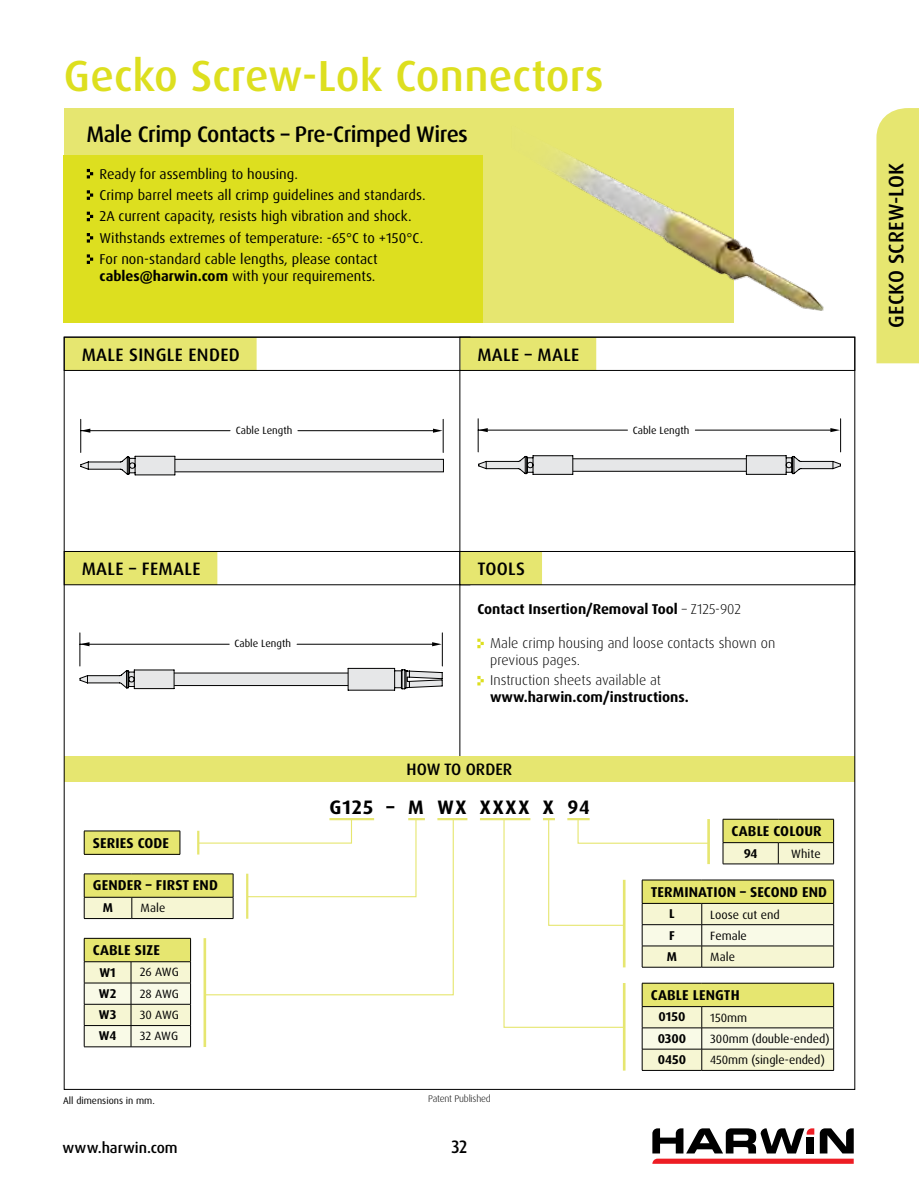
<style>
.page{position:relative;width:919px;height:1187px;background:#fff}
.page>*{position:absolute;margin:0;border:0;box-sizing:border-box;transform-origin:0 0}
.t1{font:500 43.5px "Dax OT";color:#dddf1f}
.t2{font:500 22.5px "Dax OT";letter-spacing:-.02em;color:#000}
.t3{font:500 21px "Dax OT";letter-spacing:.01em;color:#000}
.t4{font:700 19.5px "Dax OT";letter-spacing:.075em;color:#000}
.t5{font:500 18px "Dax OT";letter-spacing:.02em;color:#000}
.t6{font:500 18px "Dax OT";letter-spacing:.02em;color:#000;scale:.9 1}
.t7{font:500 16.5px "Dax OT";color:#000}
.t8{font:500 15px "Dax OT";color:#000}
.t9{font:14.25px/21.3px "Dax OT";color:#000}
.t10{font:700 14.25px "Dax OT";letter-spacing:.01em;color:#000}
.t11{font:300 14.25px/16.5px "Dax OT";color:#000}
.t12{font:700 12.75px "Dax OT";color:#000}
.t13{font:12px "Dax OT";letter-spacing:-.005em;color:#000}
.t14{font:10.5px "Dax OT";color:#000}
.t15{font:9.75px "Dax OT";color:#000}
.t16{font:300 9.75px "Dax OT";letter-spacing:-.02em;color:#000}
.s1{font-weight:700}
.s2{font-weight:300}
</style>
<div class="page">
<div style="left:64px;top:108px;width:669px;height:214px;background:#e6e670"></div>
<div style="left:64px;top:155px;width:419px;height:167px;background:#dddf1f"></div>
<svg style="left:652px;top:1128px;width:201px;height:35px"></svg>
<div style="left:806px;top:1136px;width:8px;height:17px;background:#000"></div>
<div style="left:876px;top:108px;width:42px;height:255px;background:#e6e670"></div>
<svg style="left:87px;top:169px;width:6px;height:9px"></svg>
<svg style="left:87px;top:190px;width:6px;height:10px"></svg>
<svg style="left:87px;top:212px;width:6px;height:9px"></svg>
<svg style="left:87px;top:233px;width:6px;height:9px"></svg>
<svg style="left:87px;top:254px;width:6px;height:10px"></svg>
<div style="left:65px;top:337px;width:191px;height:33px;background:#e6e670"></div>
<div style="left:64px;top:337px;width:406px;height:34px;border:1px solid #000"></div>
<div style="left:460px;top:337px;width:136px;height:33px;background:#e6e670"></div>
<div style="left:459px;top:337px;width:396px;height:34px;border:1px solid #000"></div>
<hr style="left:459px;top:371px;width:1px;height:390px;background:#000">
<svg style="left:477px;top:638px;width:6px;height:10px"></svg>
<svg style="left:477px;top:676px;width:6px;height:9px"></svg>
<div style="left:64px;top:755px;width:790px;height:26px;background:#e6e670"></div>
<div style="left:65px;top:551px;width:152px;height:34px;background:#e6e670"></div>
<div style="left:64px;top:551px;width:406px;height:34px;border:1px solid #000"></div>
<div style="left:460px;top:551px;width:82px;height:34px;background:#e6e670"></div>
<div style="left:459px;top:551px;width:396px;height:34px;border:1px solid #000"></div>
<hr style="left:437px;top:818px;width:30px;height:2px;background:#e6e670">
<hr style="left:480px;top:818px;width:50px;height:2px;background:#e6e670">
<svg style="left:205px;top:818px;width:249px;height:177px"></svg>
<svg style="left:84px;top:818px;width:341px;height:100px"></svg>
<hr style="left:84px;top:918px;width:48px;height:1px;background:#000">
<hr style="left:132px;top:918px;width:101px;height:1px;background:#000">
<hr style="left:246px;top:873px;width:2px;height:45px;background:#e6e670">
<hr style="left:203px;top:938px;width:3px;height:108px;background:#e6e670">
<svg style="left:84px;top:938px;width:107px;height:108px"></svg>
<hr style="left:84px;top:1046px;width:47px;height:1px;background:#000">
<hr style="left:131px;top:1046px;width:60px;height:1px;background:#000">
<hr style="left:642px;top:1070px;width:59px;height:1px;background:#000">
<hr style="left:701px;top:1070px;width:132px;height:1px;background:#000">
<svg style="left:80px;top:418px;width:364px;height:57px"></svg>
<hr style="left:443px;top:419px;width:1px;height:33px;background:#000">
<svg style="left:477px;top:418px;width:364px;height:57px"></svg>
<hr style="left:840px;top:419px;width:1px;height:33px;background:#000">
<hr style="left:695px;top:571px;width:137px;height:1px;background:#000">
<hr style="left:478px;top:571px;width:149px;height:1px;background:#000">
<svg style="left:79px;top:632px;width:364px;height:59px"></svg>
<hr style="left:442px;top:632px;width:1px;height:34px;background:#000">
<hr style="left:296px;top:788px;width:137px;height:1px;background:#000">
<hr style="left:79px;top:788px;width:149px;height:1px;background:#000">
<svg style="left:503px;top:818px;width:331px;height:252px"></svg>
<hr style="left:722px;top:863px;width:56px;height:1px;background:#000">
<hr style="left:778px;top:863px;width:55px;height:1px;background:#000">
<img style="left:546px;top:108px;width:278px;height:214px">
<h1 class="t1" style="left:64px;top:48px;width:541px">Gecko Screw-Lok Connectors</h1>
<h2 class="t2" style="left:86px;top:120px;width:383px">Male Crimp Contacts – Pre-Crimped Wires</h2>
<p class="t9" style="left:100px;top:163px;width:327px">Ready for assembling to housing.<br>Crimp barrel meets all crimp guidelines and standards.<br>2A current capacity, resists high vibration and shock.<br>Withstands extremes of temperature: -65°C to +150°C.<br>For non-standard cable lengths, please contact</p>
<p class="t9" style="left:100px;top:265px;width:277px"><span class="s1">cables@harwin.com</span> with your requirements.</p>
<p class="t5" style="left:82px;top:343px;width:160px">MALE SINGLE ENDED</p>
<p class="t5" style="left:477px;top:343px;width:103px">MALE – MALE</p>
<p class="t14" style="left:236px;top:424px;width:58px">Cable Length</p>
<p class="t14" style="left:632px;top:424px;width:58px">Cable Length</p>
<p class="t5" style="left:82px;top:557px;width:120px">MALE – FEMALE</p>
<p class="t5" style="left:477px;top:557px;width:49px">TOOLS</p>
<p class="t14" style="left:234px;top:637px;width:58px">Cable Length</p>
<p class="t10" style="left:93px;top:833px;width:78px">SERIES CODE</p>
<p class="t10" style="left:93px;top:876px;width:127px">GENDER – FIRST END</p>
<p class="t12" style="left:103px;top:899px;width:12px">M</p>
<p class="t13" style="left:140px;top:900px;width:27px">Male</p>
<p class="t10" style="left:93px;top:940px;width:69px">CABLE SIZE</p>
<p class="t12" style="left:99px;top:963px;width:18px">W1</p>
<p class="t13" style="left:140px;top:964px;width:41px">26 AWG</p>
<p class="t12" style="left:99px;top:985px;width:19px">W2</p>
<p class="t13" style="left:140px;top:985px;width:41px">28 AWG</p>
<p class="t12" style="left:99px;top:1006px;width:19px">W3</p>
<p class="t13" style="left:140px;top:1007px;width:41px">30 AWG</p>
<p class="t12" style="left:99px;top:1027px;width:19px">W4</p>
<p class="t13" style="left:140px;top:1028px;width:40px">32 AWG</p>
<p class="t10" style="left:477px;top:599px;width:265px">Contact Insertion/Removal Tool <span class="s2">– Z125-902</span></p>
<p class="t11" style="left:490px;top:635px;width:287px">Male crimp housing and loose contacts shown on previous pages.</p>
<p class="t11" style="left:490px;top:672px;width:172px">Instruction sheets available at</p>
<p class="t10" style="left:490px;top:688px;width:200px">www.harwin.com/instructions.</p>
<p class="t7" style="left:406px;top:758px;width:107px">HOW TO ORDER</p>
<h3 class="t4" style="left:329px;top:794px;width:262px">G125 – M WX XXXX X 94</h3>
<p class="t10" style="left:731px;top:821px;width:92px">CABLE COLOUR</p>
<p class="t12" style="left:743px;top:844px;width:15px">94</p>
<p class="t13" style="left:791px;top:846px;width:31px">White</p>
<p class="t10" style="left:650px;top:882px;width:178px">TERMINATION – SECOND END</p>
<p class="t12" style="left:669px;top:905px;width:7px">L</p>
<p class="t13" style="left:710px;top:906px;width:71px">Loose cut end</p>
<p class="t12" style="left:669px;top:926px;width:7px">F</p>
<p class="t13" style="left:710px;top:928px;width:38px">Female</p>
<p class="t12" style="left:666px;top:948px;width:12px">M</p>
<p class="t13" style="left:710px;top:949px;width:26px">Male</p>
<p class="t10" style="left:650px;top:985px;width:90px">CABLE LENGTH</p>
<p class="t12" style="left:658px;top:1008px;width:28px">0150</p>
<p class="t13" style="left:710px;top:1010px;width:38px">150mm</p>
<p class="t12" style="left:657px;top:1030px;width:30px">0300</p>
<p class="t13" style="left:710px;top:1031px;width:121px">300mm (double-ended)</p>
<p class="t12" style="left:657px;top:1051px;width:30px">0450</p>
<p class="t13" style="left:710px;top:1052px;width:116px">450mm (single-ended)</p>
<p class="t15" style="left:63px;top:1094px;width:93px">All dimensions in mm.</p>
<p class="t16" style="left:428px;top:1092px;width:64px">Patent Published</p>
<p class="t8" style="left:63px;top:1138px;width:117px">www.harwin.com</p>
<p class="t6" style="left:451px;top:1134px;width:19px">32</p>
<h3 class="t3" style="left:882px;top:327px;width:166px;rotate:-90deg">GECKO SCREW-LOK</h3>
</div>
